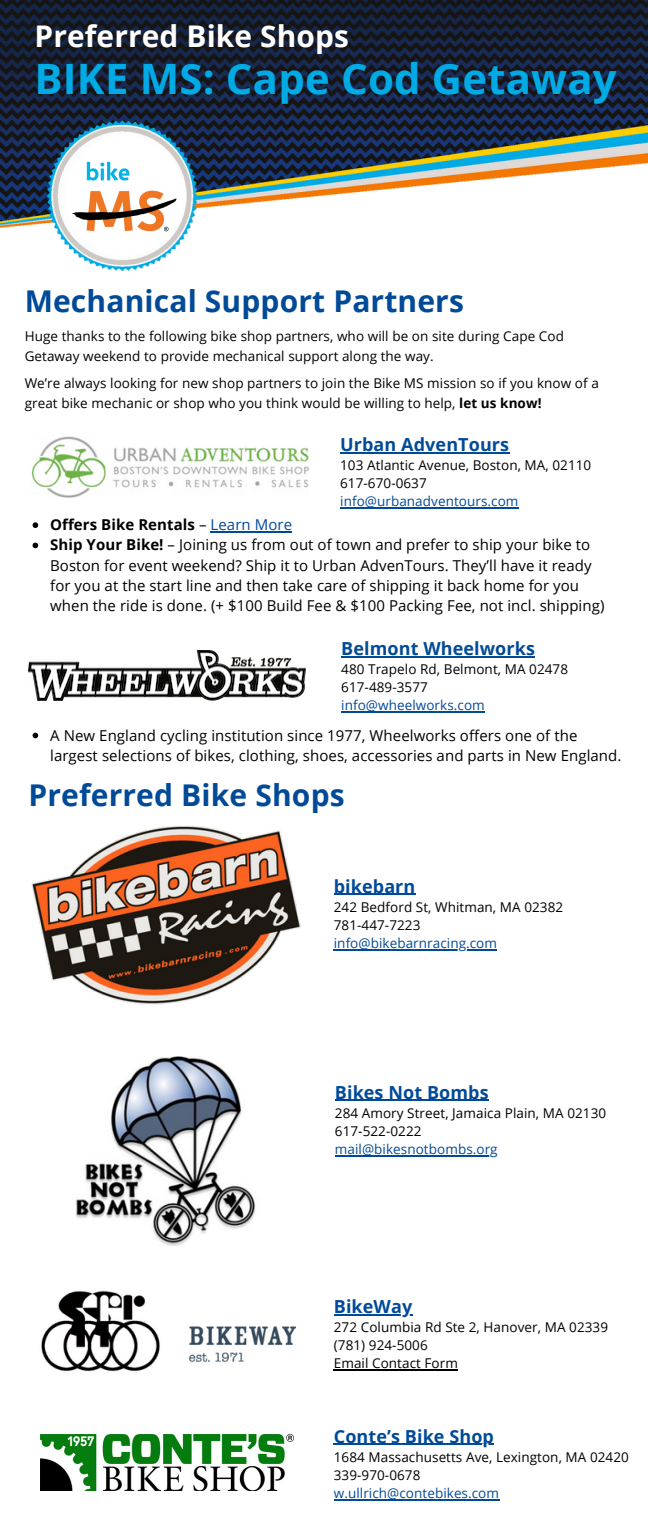
<style>
.page{position:relative;width:648px;height:1536px;background:#fff}
.page>*{position:absolute;margin:0;border:0;box-sizing:border-box;transform-origin:0 0}
.t1{font:700 41.85px "Open Sans";letter-spacing:.005em;color:#00abe5}
.t2{font:700 30px "Open Sans";letter-spacing:.005em;color:#004a98}
.t3{font:700 29.85px "Open Sans";letter-spacing:.005em;color:#fff}
.t4{font:700 18px "Open Sans";letter-spacing:.005em;color:#004a98}
.t5{font:15px/20.2px "Open Sans";letter-spacing:.005em;color:#000}
.t6{font:700 15px "Open Sans";letter-spacing:.005em;color:#000}
.t7{font:13.5px/20px "Open Sans";letter-spacing:.005em;color:#000}
.t8{font:13.5px "Open Sans";letter-spacing:.005em;color:#004a98}
.s1{font-weight:700}
.s2{font-weight:400}
.s3{font-weight:400;color:#004a98}
</style>
<div class="page">
<img style="left:0;top:0;width:648px;height:272px">
<div style="left:65px;top:136px;width:119px;height:120px;background:#fff;border-radius:50%"></div>
<img style="left:54px;top:142px;width:142px;height:108px">
<img style="left:31px;top:436px;width:278px;height:62px">
<img style="left:29px;top:651px;width:276px;height:49px">
<img style="left:31px;top:826px;width:270px;height:179px">
<img style="left:76px;top:1056px;width:180px;height:190px">
<img style="left:41px;top:1290px;width:255px;height:82px">
<img style="left:40px;top:1434px;width:253px;height:56px">
<hr style="left:340px;top:452px;width:169px;height:1px;background:#004a98">
<hr style="left:340px;top:507px;width:179px;height:1px;background:#004a98">
<svg style="left:33px;top:522px;width:5px;height:6px"></svg>
<hr style="left:211px;top:531px;width:81px;height:1px;background:#004a98">
<svg style="left:33px;top:542px;width:5px;height:6px"></svg>
<hr style="left:341px;top:656px;width:194px;height:1px;background:#004a98">
<hr style="left:341px;top:711px;width:144px;height:1px;background:#004a98">
<hr style="left:334px;top:894px;width:82px;height:1px;background:#004a98">
<hr style="left:334px;top:949px;width:163px;height:1px;background:#004a98">
<hr style="left:335px;top:1100px;width:154px;height:1px;background:#004a98">
<hr style="left:335px;top:1155px;width:163px;height:1px;background:#004a98">
<hr style="left:334px;top:1314px;width:78px;height:1px;background:#004a98">
<hr style="left:334px;top:1369px;width:124px;height:1px;background:#000">
<hr style="left:334px;top:1444px;width:160px;height:1px;background:#004a98">
<hr style="left:334px;top:1499px;width:165px;height:1px;background:#004a98">
<svg style="left:33px;top:732px;width:5px;height:6px"></svg>
<p class="t3" style="left:35px;top:15px;width:316px">Preferred Bike Shops</p>
<p class="t1" style="left:35px;top:50px;width:584px">BIKE MS: Cape Cod Getaway</p>
<p class="t2" style="left:25px;top:280px;width:441px">Mechanical Support Partners</p>
<p class="t7" style="left:25px;top:326px;width:541px">Huge thanks to the following bike shop partners, who will be on site during Cape Cod<br>Getaway weekend to provide mechanical support along the way.</p>
<p class="t7" style="left:25px;top:373px;width:576px">We’re always looking for new shop partners to join the Bike MS mission so if you know of a great bike mechanic or shop who you think would be willing to help, <span class="s1">let us know!</span></p>
<p class="t4" style="left:340px;top:432px;width:170px">Urban AdvenTours</p>
<p class="t7" style="left:340px;top:455px;width:253px">103 Atlantic Avenue, Boston, MA, 02110</p>
<p class="t7" style="left:340px;top:473px;width:88px">617-670-0637</p>
<p class="t8" style="left:340px;top:492px;width:180px">info@urbanadventours.com</p>
<p class="t6" style="left:50px;top:514px;width:243px">Offers Bike Rentals <span class="s2">–</span> <span class="s3">Learn More</span></p>
<p class="t5" style="left:50px;top:534px;width:556px"><span class="s1">Ship Your Bike!</span> – Joining us from out of town and prefer to ship your bike to Boston for event weekend? Ship it to Urban AdvenTours. They’ll have it ready for you at the start line and then take care of shipping it back home for you when the ride is done. (+ $100 Build Fee &amp; $100 Packing Fee, not incl. shipping)</p>
<h2 class="t4" style="left:341px;top:636px;width:195px">Belmont Wheelworks</h2>
<p class="t7" style="left:341px;top:659px;width:228px">480 Trapelo Rd, Belmont, MA 02478</p>
<p class="t7" style="left:341px;top:677px;width:88px">617-489-3577</p>
<p class="t8" style="left:341px;top:696px;width:145px">info@wheelworks.com</p>
<p class="t5" style="left:50px;top:724px;width:573px">A New England cycling institution since 1977, Wheelworks offers one of the largest selections of bikes, clothing, shoes, accessories and parts in New England.</p>
<p class="t2" style="left:29px;top:774px;width:318px">Preferred Bike Shops</p>
<p class="t4" style="left:334px;top:873px;width:83px">bikebarn</p>
<p class="t7" style="left:334px;top:896px;width:231px">242 Bedford St, Whitman, MA 02382</p>
<p class="t7" style="left:334px;top:914px;width:88px">781-447-7223</p>
<h3 class="t8" style="left:334px;top:933px;width:165px">info@bikebarnracing.com</h3>
<p class="t4" style="left:335px;top:1079px;width:155px">Bikes Not Bombs</p>
<p class="t7" style="left:335px;top:1103px;width:273px;line-height:18px">284 Amory Street, Jamaica Plain, MA 02130<br>617-522-0222</p>
<p class="t8" style="left:335px;top:1139px;width:164px">mail@bikesnotbombs.org</p>
<p class="t4" style="left:334px;top:1293px;width:80px">BikeWay</p>
<p class="t7" style="left:334px;top:1316px;width:276px">272 Columbia Rd Ste 2, Hanover, MA 02339</p>
<p class="t7" style="left:334px;top:1334px;width:95px">(781) 924-5006</p>
<p class="t7" style="left:334px;top:1352px;width:126px">Email Contact Form</p>
<p class="t4" style="left:334px;top:1423px;width:162px">Conte’s Bike Shop</p>
<p class="t7" style="left:334px;top:1446px;width:297px">1684 Massachusetts Ave, Lexington, MA 02420</p>
<p class="t7" style="left:334px;top:1464px;width:88px">339-970-0678</p>
<p class="t8" style="left:334px;top:1483px;width:167px">w.ullrich@contebikes.com</p>
</div>
